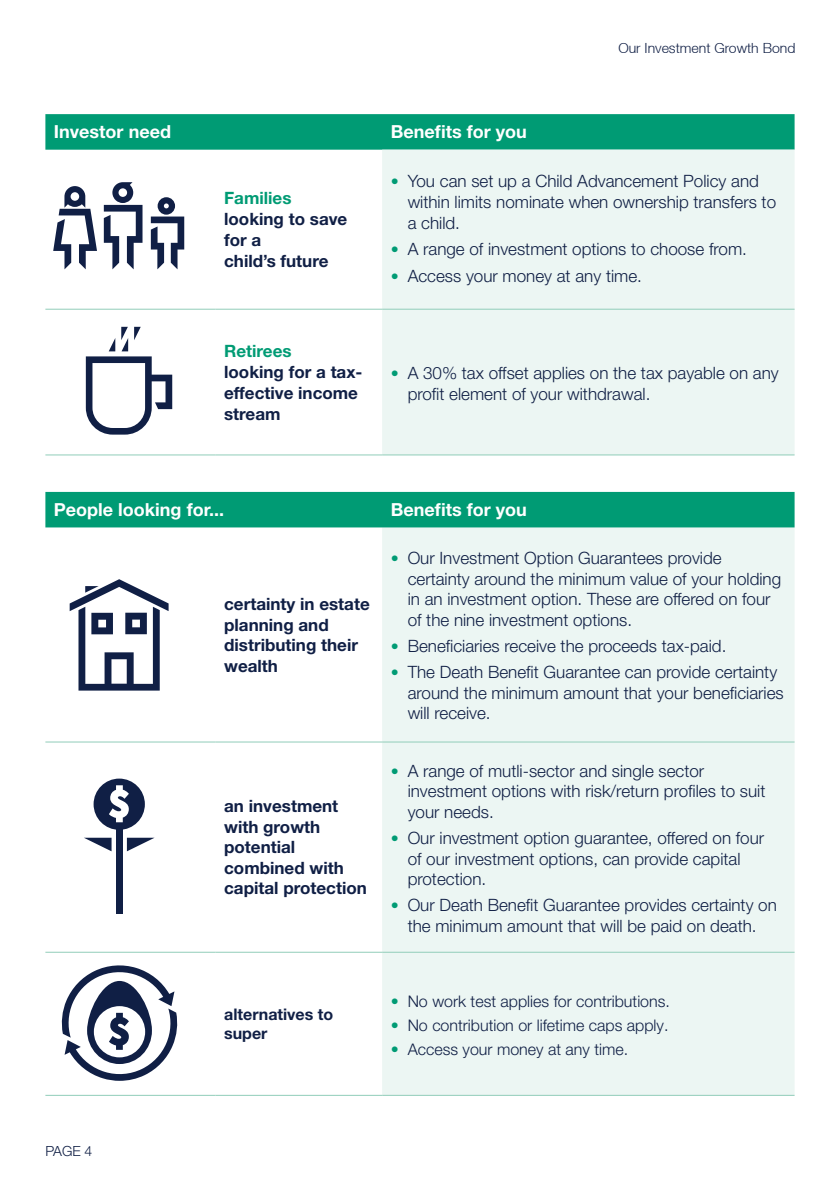
<style>
.page{position:relative;width:840px;height:1191px;background:#fff}
.page>*{position:absolute;margin:0;border:0;box-sizing:border-box;transform-origin:0 0}
.t1{font:700 18px "Helvetica Neue LT Pro";color:#fff}
.t2{font:300 17px/20.6px "Helvetica Neue LT Pro";color:#101f45}
.t3{font:700 17px/20.6px "Helvetica Neue LT Pro";color:#101f45}
.t4{font:700 17px "Helvetica Neue LT Pro";color:#009b74}
.t5{font:300 16px "Helvetica Neue LT Pro";color:#101f45}
.t6{font:700 16px/18.4px "Helvetica Neue LT Pro";color:#101f45}
.t7{font:300 14px "Helvetica Neue LT";color:#101f45}
.t8{font:300 14px "Helvetica Neue LT Pro";color:#101f45}
.s1{font-size:16px;color:#009b74}
.s2{color:#009b74}
</style>
<div class="page">
<div style="left:45px;top:114px;width:749px;height:36px;background:#009b74"></div>
<div style="left:382px;top:150px;width:412px;height:944px;background:#ecf6f3"></div>
<div style="left:45px;top:492px;width:749px;height:35px;background:#009b74"></div>
<hr style="left:45px;top:741px;width:170px;height:1px;background:#91cdb9">
<hr style="left:215px;top:741px;width:167px;height:1px;background:#91cdb9">
<hr style="left:382px;top:741px;width:412px;height:1px;background:#91cdb9">
<hr style="left:45px;top:1094px;width:170px;height:1px;background:#91cdb9">
<hr style="left:215px;top:1094px;width:167px;height:1px;background:#91cdb9">
<hr style="left:382px;top:1094px;width:412px;height:1px;background:#91cdb9">
<hr style="left:45px;top:951px;width:170px;height:1px;background:#91cdb9">
<hr style="left:215px;top:951px;width:167px;height:1px;background:#91cdb9">
<hr style="left:382px;top:951px;width:412px;height:1px;background:#91cdb9">
<hr style="left:45px;top:309px;width:170px;height:1px;background:#91cdb9">
<hr style="left:215px;top:309px;width:167px;height:1px;background:#91cdb9">
<hr style="left:382px;top:309px;width:412px;height:1px;background:#91cdb9">
<hr style="left:45px;top:454px;width:170px;height:1px;background:#91cdb9">
<hr style="left:215px;top:454px;width:167px;height:1px;background:#91cdb9">
<hr style="left:382px;top:454px;width:412px;height:1px;background:#91cdb9">
<svg style="left:104px;top:182px;width:38px;height:87px"></svg>
<svg style="left:151px;top:197px;width:33px;height:72px"></svg>
<svg style="left:53px;top:186px;width:44px;height:83px"></svg>
<svg style="left:86px;top:327px;width:86px;height:107px"></svg>
<svg style="left:70px;top:579px;width:98px;height:111px"></svg>
<div style="left:116px;top:826px;width:6px;height:87px;background:#101f45"></div>
<div style="left:93px;top:778px;width:52px;height:52px;background:#101f45;border-radius:50%"></div>
<svg style="left:127px;top:837px;width:27px;height:14px"></svg>
<svg style="left:84px;top:837px;width:27px;height:14px"></svg>
<svg style="left:109px;top:785px;width:20px;height:37px"></svg>
<svg style="left:62px;top:965px;width:115px;height:115px"></svg>
<p class="t1" style="left:54px;top:121px;width:119px">Investor need</p>
<p class="t1" style="left:390px;top:121px;width:138px">Benefits for you</p>
<p class="t7" style="left:618px;top:39px;width:178px">Our Investment Growth Bond</p>
<p class="t4" style="left:224px;top:187px;width:69px">Families</p>
<p class="t3" style="left:224px;top:208px;width:125px">looking to save for a<br>child’s future</p>
<p class="t2" style="left:407px;top:170px;width:370px;text-indent:-17px"><span class="s1">•</span> You can set up a Child Advancement Policy and within limits nominate when ownership transfers to a child.</p>
<p class="t2" style="left:390px;top:239px;width:357px"><span class="s1">•</span> A range of investment options to choose from.</p>
<p class="t2" style="left:390px;top:265px;width:252px"><span class="s1">•</span> Access your money at any time.</p>
<p class="t4" style="left:224px;top:340px;width:69px">Retirees</p>
<p class="t3" style="left:224px;top:360px;width:140px">looking for a tax&shy;effective income stream</p>
<p class="t2" style="left:407px;top:362px;width:372px;text-indent:-17px"><span class="s1">•</span> A 30% tax offset applies on the tax payable on any profit element of your withdrawal.</p>
<p class="t1" style="left:54px;top:498px;width:171px">People looking for...</p>
<p class="t1" style="left:390px;top:498px;width:138px">Benefits for you</p>
<p class="t8" style="left:45px;top:1142px;width:48px">PAGE 4</p>
<p class="t3" style="left:224px;top:593px;width:147px">certainty in estate planning and distributing their wealth</p>
<p class="t3" style="left:224px;top:795px;width:144px">an investment with growth potential combined with capital protection</p>
<p class="t2" style="left:407px;top:548px;width:375px;text-indent:-17px"><span class="s1">•</span> Our Investment Option Guarantees provide certainty around the minimum value of your holding in an investment option. These are offered on four of the nine investment options.</p>
<p class="t2" style="left:390px;top:635px;width:337px"><span class="s1">•</span> Beneficiaries receive the proceeds tax-paid.</p>
<p class="t2" style="left:407px;top:661px;width:377px;text-indent:-17px"><span class="s1">•</span> The Death Benefit Guarantee can provide certainty around the minimum amount that your beneficiaries will receive.</p>
<p class="t2" style="left:407px;top:760px;width:359px;text-indent:-17px"><span class="s1">•</span> A range of mutli-sector and single sector investment options with risk/return profiles to suit your needs.</p>
<p class="t2" style="left:407px;top:827px;width:358px;text-indent:-17px"><span class="s1">•</span> Our investment option guarantee, offered on four of our investment options, can provide capital protection.</p>
<p class="t2" style="left:390px;top:894px;width:387px;text-align:center"><span class="s1">•</span> Our Death Benefit Guarantee provides certainty on the minimum amount that will be paid on death.</p>
<p class="t6" style="left:224px;top:1005px;width:111px">alternatives to super</p>
<p class="t5" style="left:390px;top:991px;width:280px"><span class="s2">•</span> No work test applies for contributions.</p>
<p class="t5" style="left:390px;top:1015px;width:279px"><span class="s2">•</span> No contribution or lifetime caps apply.</p>
<p class="t5" style="left:390px;top:1039px;width:239px"><span class="s2">•</span> Access your money at any time.</p>
</div>
